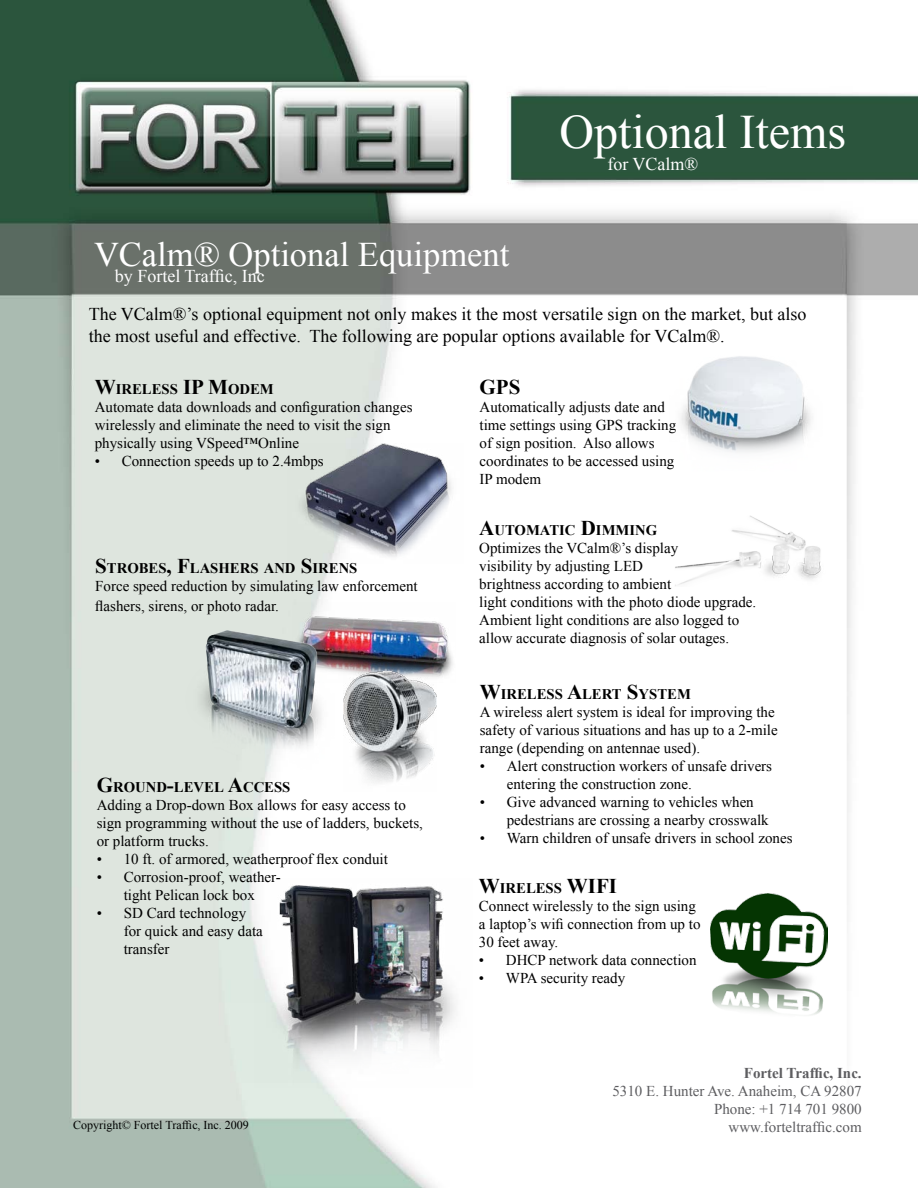
<style>
.page{position:relative;width:918px;height:1188px;background:#fff}
.page>*{position:absolute;margin:0;border:0;box-sizing:border-box;transform-origin:0 0}
.t1{font:48px "Times New Roman";color:#fff}
.t2{font:34.5px "Times New Roman";color:#fff}
.t3{font:700 21px "Times New Roman";color:#000}
.t4{font:18px/21.6px "Times New Roman";color:#000}
.t5{font:18px "Times New Roman";color:#fff}
.t6{font:15px/18px "Times New Roman";color:#000}
.t7{font:15px/18px "Times New Roman";color:#5d5d60;text-align:right}
.t8{font:700 15px "Times New Roman";color:#5d5d60}
.t9{font:700 14.7px "Times New Roman";color:#000}
.t10{font:12px "Times New Roman";color:#000}
.s1{font-size:21px}
</style>
<div class="page">
<img style="left:0;top:0;width:918px;height:1188px">
<img style="left:670px;top:356px;width:152px;height:128px">
<img style="left:287px;top:443px;width:177px;height:120px">
<img style="left:674px;top:516px;width:153px;height:71px">
<img style="left:255px;top:879px;width:218px;height:209px">
<img style="left:293px;top:602px;width:162px;height:80px">
<img style="left:343px;top:671px;width:93px;height:120px">
<img style="left:186px;top:630px;width:149px;height:145px">
<img style="left:710px;top:894px;width:117px;height:128px">
<h2 class="t2" style="left:94px;top:232px;width:417px">VCalm® Optional Equipment</h2>
<p class="t5" style="left:115px;top:264px;width:152px">by Fortel Traffic, Inc</p>
<h1 class="t1" style="left:559px;top:100px;width:288px">Optional Items</h1>
<p class="t5" style="left:607px;top:152px;width:92px">for VCalm®</p>
<p class="t4" style="left:89px;top:303px;width:719px">The VCalm®’s optional equipment not only makes it the most versatile sign on the market, but also the most useful and effective. The following are popular options available for VCalm®.</p>
<p class="t9" style="left:95px;top:379px;width:180px"><span class="s1">W</span>IRELESS <span class="s1">IP M</span>ODEM</p>
<p class="t6" style="left:95px;top:398px;width:319px">Automate data downloads and configuration changes wirelessly and eliminate the need to visit the sign physically using VSpeed™Online</p>
<p class="t6" style="left:95px;top:452px;width:231px">• Connection speeds up to 2.4mbps</p>
<p class="t9" style="left:95px;top:558px;width:264px"><span class="s1">S</span>TROBES<span class="s1">, F</span>LASHERS AND <span class="s1">S</span>IRENS</p>
<p class="t6" style="left:95px;top:576px;width:324px;line-height:19.8px">Force speed reduction by simulating law enforcement flashers, sirens, or photo radar.</p>
<p class="t9" style="left:97px;top:777px;width:195px"><span class="s1">G</span>ROUND<span class="s1">-</span>LEVEL <span class="s1">A</span>CCESS</p>
<p class="t6" style="left:97px;top:796px;width:328px">Adding a Drop-down Box allows for easy access to sign programming without the use of ladders, buckets, or platform trucks.</p>
<p class="t6" style="left:97px;top:850px;width:293px">• 10 ft. of armored, weatherproof flex conduit</p>
<p class="t6" style="left:97px;top:868px;width:186px;text-align:center">• Corrosion-proof, weather&shy;tight Pelican lock box</p>
<p class="t6" style="left:124px;top:904px;width:141px;text-indent:-27px">• SD Card technology for quick and easy data transfer</p>
<h3 class="t3" style="left:480px;top:373px;width:15px">GPS</h3>
<p class="t6" style="left:480px;top:398px;width:198px">Automatically adjusts date and time settings using GPS tracking of sign position. Also allows coordinates to be accessed using<br>IP modem</p>
<p class="t9" style="left:479px;top:520px;width:179px"><span class="s1">A</span>UTOMATIC <span class="s1">D</span>IMMING</p>
<p class="t6" style="left:479px;top:539px;width:279px">Optimizes the VCalm®’s display<br>visibility by adjusting LED<br>brightness according to ambient<br>light conditions with the photo diode upgrade.<br>Ambient light conditions are also logged to allow accurate diagnosis of solar outages.</p>
<p class="t9" style="left:480px;top:684px;width:213px"><span class="s1">W</span>IRELESS <span class="s1">A</span>LERT <span class="s1">S</span>YSTEM</p>
<p class="t6" style="left:480px;top:703px;width:299px">A wireless alert system is ideal for improving the safety of various situations and has up to a 2-mile range (depending on antennae used).</p>
<p class="t6" style="left:507px;top:757px;width:267px;text-indent:-27px">• Alert construction workers of unsafe drivers entering the construction zone.</p>
<p class="t6" style="left:507px;top:793px;width:264px;text-indent:-27px">• Give advanced warning to vehicles when pedestrians are crossing a nearby crosswalk</p>
<p class="t6" style="left:480px;top:829px;width:314px">• Warn children of unsafe drivers in school zones</p>
<p class="t9" style="left:479px;top:878px;width:139px"><span class="s1">W</span>IRELESS <span class="s1">WIFI</span></p>
<p class="t6" style="left:479px;top:897px;width:223px">Connect wirelessly to the sign using a laptop’s wifi connection from up to<br>30 feet away.</p>
<p class="t6" style="left:479px;top:951px;width:219px">• DHCP network data connection</p>
<p class="t6" style="left:479px;top:969px;width:148px">• WPA security ready</p>
<p class="t8" style="left:744px;top:1063px;width:119px">Fortel Traffic, Inc.</p>
<p class="t7" style="left:612px;top:1082px;width:251px">5310 E. Hunter Ave. Anaheim, CA 92807<br>Phone: +1 714 701 9800</p>
<p class="t10" style="left:73px;top:1117px;width:177px">Copyright© Fortel Traffic, Inc. 2009</p>
<p class="t7" style="left:729px;top:1118px;width:135px">www.forteltraffic.com</p>
</div>
